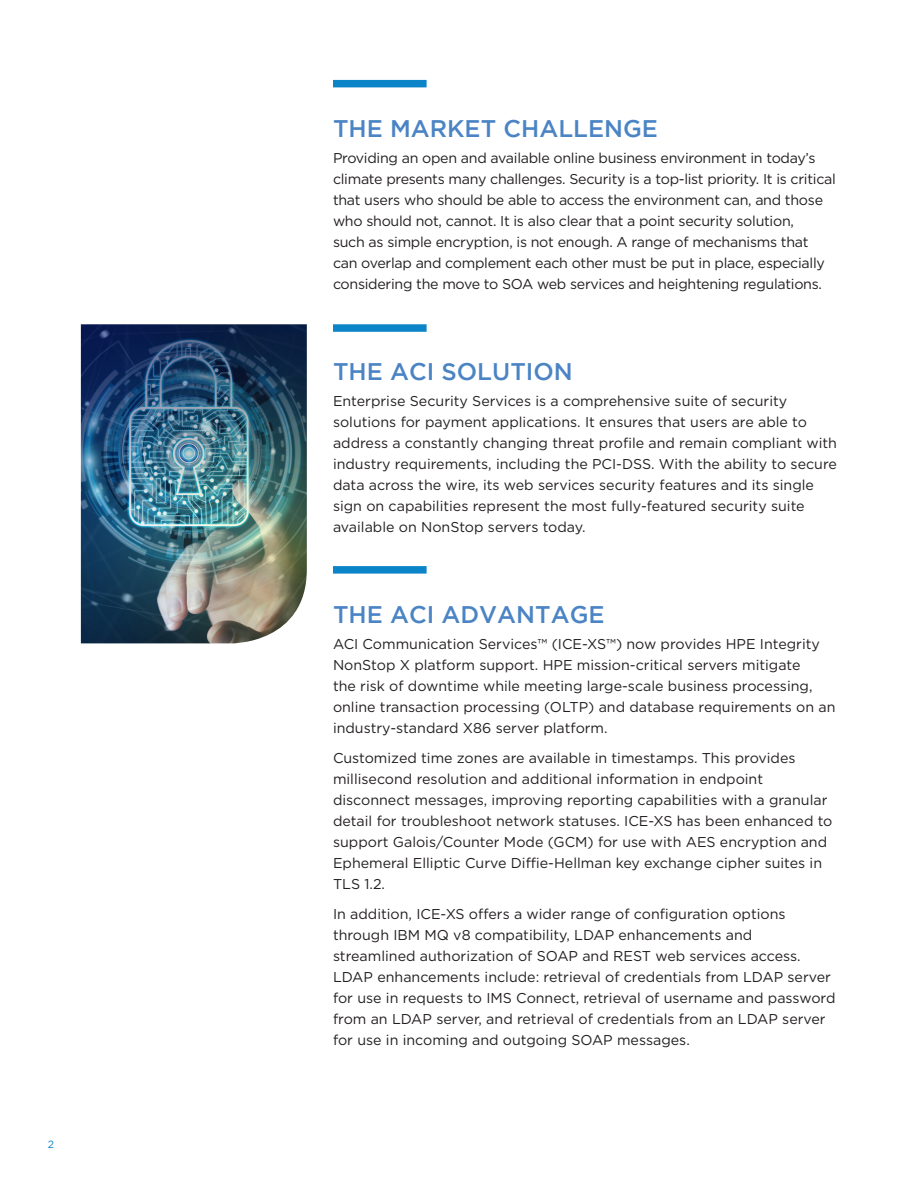
<style>
.page{position:relative;width:918px;height:1188px;background:#fff}
.page>*{position:absolute;margin:0;border:0;box-sizing:border-box;transform-origin:0 0}
.subhead{font:500 24px "Gotham";color:#4b84c4}
.body_text{font:14.25px/21px "Gotham HTF";color:#231f20}
.body_text-2{font:14.25px/21px "Gotham HTF";letter-spacing:-.02em;color:#231f20}
.t1{font:10.5px "Gotham HTF";color:#0c85c8}
</style>
<div class="page">
<img style="left:81px;top:324px;width:226px;height:319px">
<div style="left:333px;top:80px;width:94px;height:7px;background:#0c85c8"></div>
<div style="left:333px;top:324px;width:94px;height:8px;background:#0c85c8"></div>
<div style="left:333px;top:566px;width:94px;height:8px;background:#0c85c8"></div>
<p class="t1" style="left:48px;top:1139px;width:8px">2</p>
<p class="subhead" style="left:333px;top:113px;width:327px">THE MARKET CHALLENGE</p>
<p class="body_text-2" style="left:333px;top:147px;width:504px">Providing an open and available online business environment in today’s climate presents many challenges. Security is a top-list priority. It is critical that users who should be able to access the environment can, and those who should not, cannot. It is also clear that a point security solution,<br>such as simple encryption, is not enough. A range of mechanisms that can overlap and complement each other must be put in place, especially considering the move to SOA web services and heightening regulations.</p>
<p class="subhead" style="left:333px;top:356px;width:241px">THE ACI SOLUTION</p>
<p class="body_text" style="left:333px;top:390px;width:506px">Enterprise Security Services is a comprehensive suite of security solutions for payment applications. It ensures that users are able to address a constantly changing threat profile and remain compliant with industry requirements, including the PCI-DSS. With the ability to secure data across the wire, its web services security features and its single sign on capabilities represent the most fully-featured security suite available on NonStop servers today.</p>
<p class="subhead" style="left:333px;top:599px;width:273px">THE ACI ADVANTAGE</p>
<p class="body_text" style="left:333px;top:633px;width:504px">ACI Communication Services™ (ICE-XS™) now provides HPE Integrity NonStop X platform support. HPE mission-critical servers mitigate<br>the risk of downtime while meeting large-scale business processing, online transaction processing (OLTP) and database requirements on an industry-standard X86 server platform.</p>
<p class="body_text" style="left:333px;top:747px;width:501px">Customized time zones are available in timestamps. This provides millisecond resolution and additional information in endpoint disconnect messages, improving reporting capabilities with a granular detail for troubleshoot network statuses. ICE-XS has been enhanced to support Galois/Counter Mode (GCM) for use with AES encryption and Ephemeral Elliptic Curve Diffie-Hellman key exchange cipher suites in TLS 1.2.</p>
<p class="body_text" style="left:333px;top:903px;width:504px">In addition, ICE-XS offers a wider range of configuration options through IBM MQ v8 compatibility, LDAP enhancements and streamlined authorization of SOAP and REST web services access.<br>LDAP enhancements include: retrieval of credentials from LDAP server for use in requests to IMS Connect, retrieval of username and password from an LDAP server, and retrieval of credentials from an LDAP server for use in incoming and outgoing SOAP messages.</p>
</div>
